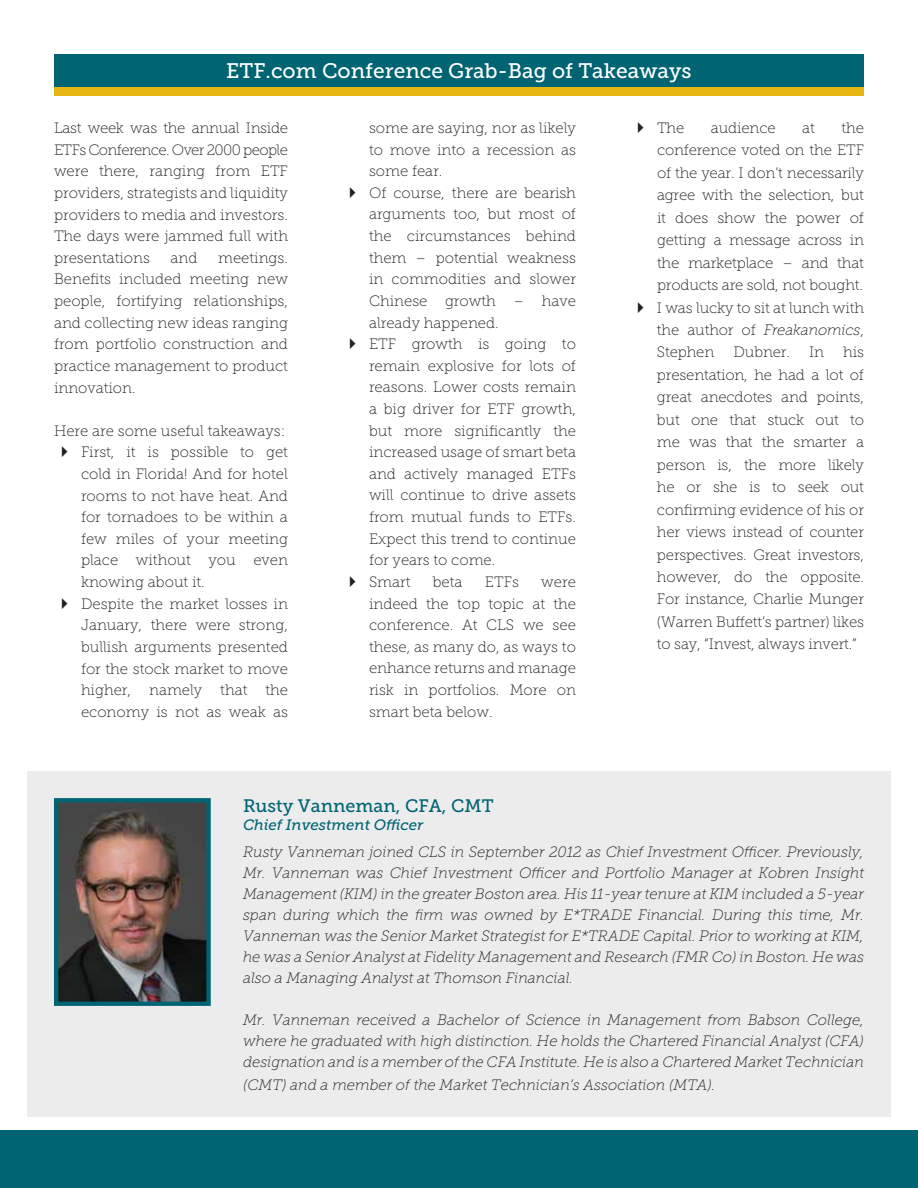
<style>
.page{position:relative;width:918px;height:1188px;background:#fff}
.page>*{position:absolute;margin:0;border:0;box-sizing:border-box;transform-origin:0 0}
.t1{font:21px "Museo Slab 500";color:#fff}
.t2{font:18px "Museo Slab 500";color:#006472}
.t3{font:15px/21.6px "Museo Slab 100";color:#231f20;text-align:justify}
.t4{font:italic 15px/21px "Museo Slab 100";color:#231f20;text-align:justify}
.t5{font:italic 15px "Museo Slab 500";color:#006472}
.s1{font-style:italic}
</style>
<div class="page">
<div style="left:0;top:1131px;width:918px;height:57px;background:#006472"></div>
<div style="left:54px;top:86px;width:810px;height:10px;background:#e6b712"></div>
<div style="left:54px;top:54px;width:810px;height:32px;background:#006472"></div>
<div style="left:27px;top:771px;width:864px;height:346px;background:#ececed"></div>
<img style="left:59px;top:803px;width:147px;height:198px">
<div style="left:54px;top:798px;width:157px;height:208px;border:4px solid #006472"></div>
<h1 class="t1" style="left:226px;top:59px;width:467px">ETF.com Conference Grab-Bag of Takeaways</h1>
<p class="t3" style="left:54px;top:117px;width:236px">Last week was the annual Inside ETFs Conference. Over 2000 people were there, ranging from ETF providers, strategists and liquidity providers to media and investors.<br>The days were jammed full with presentations</p>
<p class="t3" style="left:54px;top:247px;width:236px;text-indent:164px">meetings.<br>Benefits included meeting new people, fortifying relationships, and collecting new ideas ranging from portfolio construction and practice management to product innovation.</p>
<p class="t3" style="left:81px;top:420px;width:209px;text-align:left;text-indent:-27px">Here are some useful takeaways:<br>First, it is possible to get cold in Florida! And for hotel rooms to not have heat. And for tornadoes to be within a few miles of your meeting place without you even knowing about it.<br>Despite the market losses in<br>January, there were strong, bullish arguments presented for the stock market to move higher, namely that the economy is not as weak as</p>
<p class="t3" style="left:171px;top:247px;width:28px">and</p>
<p class="t3" style="left:369px;top:117px;width:209px;text-align:left">some are saying, nor as likely to move into a recession as some fear.<br>Of course, there are bearish arguments too, but most of the circumstances behind them – potential weakness in commodities and slower<br>Chinese growth – have already happened.<br>ETF growth is going to remain explosive for lots of reasons. Lower costs remain a big driver for ETF growth, but more significantly the increased usage of smart beta and actively managed ETFs will continue to drive assets from mutual funds to ETFs.<br>Expect this trend to continue for years to come.<br>Smart</p>
<p class="t3" style="left:433px;top:571px;width:31px">beta</p>
<p class="t3" style="left:485px;top:571px;width:36px">ETFs</p>
<p class="t3" style="left:369px;top:571px;width:209px;text-indent:172px">were indeed the top topic at the conference. At CLS we see these, as many do, as ways to enhance returns and manage risk in portfolios. More on smart beta below.</p>
<p class="t3" style="left:657px;top:117px;width:209px;line-height:22.5px;text-indent:185px">the conference voted on the ETF of the year. I don’t necessarily agree with the selection, but it does show the power of getting a message across in the marketplace – and that products are sold, not bought.<br>I was lucky to sit at lunch with the author of <span class="s1">Freakanomics</span>, Stephen</p>
<p class="t3" style="left:657px;top:117px;width:29px">The</p>
<p class="t3" style="left:711px;top:117px;width:66px">audience</p>
<p class="t3" style="left:802px;top:117px;width:14px">at</p>
<p class="t3" style="left:657px;top:341px;width:209px;line-height:22.5px;text-indent:186px">his presentation, he had a lot of great anecdotes and points, but one that stuck out to me was that the smarter a person is, the more likely he or she is to seek out confirming evidence of his or her views instead of counter perspectives. Great investors, however, do the opposite.<br>For instance, Charlie Munger (Warren Buffett’s partner) likes to say, “Invest, always invert.”</p>
<p class="t3" style="left:734px;top:342px;width:58px">Dubner.</p>
<p class="t3" style="left:809px;top:342px;width:16px">In</p>
<p class="t2" style="left:243px;top:795px;width:252px">Rusty Vanneman, CFA, CMT</p>
<p class="t5" style="left:243px;top:816px;width:182px">Chief Investment Officer</p>
<p class="t4" style="left:243px;top:842px;width:623px">Rusty Vanneman joined CLS in September 2012 as Chief Investment Officer. Previously, Mr. Vanneman was Chief Investment Officer and Portfolio Manager at Kobren Insight Management (KIM) in the greater Boston area. His 11-year tenure at KIM included a 5-year span during which the firm was owned by E*TRADE Financial. During this time, Mr.<br>Vanneman was the Senior Market Strategist for E*TRADE Capital. Prior to working at KIM, he was a Senior Analyst at Fidelity Management and Research (FMR Co) in Boston. He was also a Managing Analyst at Thomson Financial.</p>
<p class="t4" style="left:243px;top:1010px;width:623px">Mr. Vanneman received a Bachelor of Science in Management from Babson College, where he graduated with high distinction. He holds the Chartered Financial Analyst (CFA) designation and is a member of the CFA Institute. He is also a Chartered Market Technician</p>
<p class="t4" style="left:243px;top:1074px;width:474px">(CMT) and a member of the Market Technician’s Association (MTA).</p>
</div>
